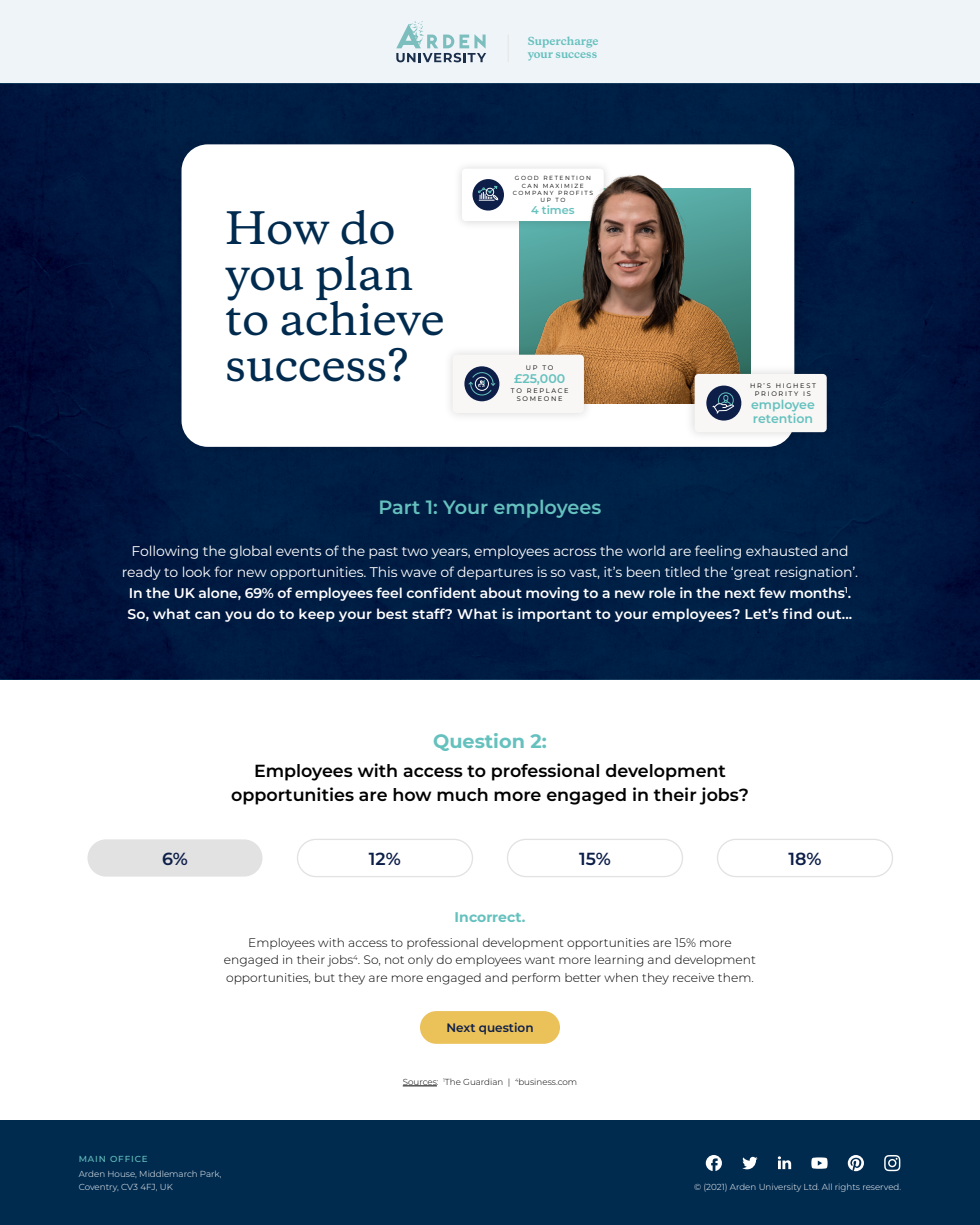
<style>
.page{position:relative;width:980px;height:1225px;background:#fff}
.page>*{position:absolute;margin:0;border:0;box-sizing:border-box;transform-origin:0 0}
.t1{font:500 42px/45.5px "Copernicus";color:#002b4f}
.t2{font:600 19.25px "Montserrat";color:#65c1be}
.t3{font:700 19.25px "Montserrat";color:#65c1be}
.t4{font:600 17.5px/24.5px "Montserrat";color:#000;text-align:center}
.t5{font:600 17.5px "Montserrat";color:#0d1f49}
.t6{font:14px/21px "Montserrat";letter-spacing:-.01em;color:#fff;text-align:center}
.t7{font:700 14px "Montserrat";color:#65c1be}
.t8{font:600 12.51px/14px "Montserrat";color:#65c1be}
.t9{font:300 12.25px/17.5px "Montserrat";color:#000;text-align:center}
.t10{font:600 12.25px "Montserrat";color:#0d1f49}
.t11{font:600 11.29px "Montserrat";color:#65c1be}
.t12{font:700 10.5px/12.2px "Copernicus";color:#65c0bd}
.t13{font:300 8.75px/13.1px "Montserrat";color:#fff}
.t14{font:300 8.75px "Montserrat";color:#000}
.t15{font:500 8.75px "Montserrat";letter-spacing:.1em;color:#65c1be}
.t16{font:6.65px/8px "Montserrat";letter-spacing:.25em;color:#000;text-align:center}
.t17{font:5.95px/7.2px "Montserrat";letter-spacing:.25em;color:#000;text-align:center}
.s1{font-weight:600}
</style>
<div class="page">
<div style="left:0;top:0;width:980px;height:83px;background:#eff4f9"></div>
<div style="left:0;top:1120px;width:980px;height:105px;background:#002b4f"></div>
<img style="left:0;top:83px;width:980px;height:597px">
<svg style="left:884px;top:1155px;width:16px;height:16px"></svg>
<svg style="left:848px;top:1155px;width:16px;height:16px"></svg>
<svg style="left:811px;top:1157px;width:17px;height:12px"></svg>
<svg style="left:778px;top:1156px;width:13px;height:13px"></svg>
<svg style="left:742px;top:1157px;width:16px;height:12px"></svg>
<svg style="left:706px;top:1155px;width:16px;height:16px"></svg>
<div style="left:420px;top:1011px;width:140px;height:33px;background:#ebc15a;border-radius:16px"></div>
<div style="left:87px;top:839px;width:175px;height:38px;background:#e2e2e2;border-radius:19px"></div>
<div style="left:297px;top:839px;width:176px;height:38px;border:1px solid #e2e2e2;border-radius:19px"></div>
<div style="left:717px;top:839px;width:176px;height:38px;border:1px solid #e2e2e2;border-radius:19px"></div>
<div style="left:507px;top:839px;width:176px;height:38px;border:1px solid #e2e2e2;border-radius:19px"></div>
<div style="left:160px;top:123px;width:656px;height:345px;background:#001d43"></div>
<div style="left:182px;top:144px;width:612px;height:303px;background:#fff;border-radius:26px"></div>
<svg style="left:520px;top:188px;width:231px;height:172px"></svg>
<svg style="left:508px;top:35px;width:1px;height:27px"></svg>
<svg style="left:396px;top:21px;width:90px;height:41px"></svg>
<img style="left:459px;top:166px;width:144px;height:67px">
<div style="left:462px;top:169px;width:142px;height:52px;background:#fff;border-radius:4px"></div>
<div style="left:472px;top:179px;width:32px;height:32px;background:#0d1f49;border-radius:50%"></div>
<svg style="left:478px;top:186px;width:21px;height:15px"></svg>
<img style="left:524px;top:169px;width:221px;height:234px">
<img style="left:450px;top:341px;width:148px;height:75px">
<div style="left:453px;top:355px;width:131px;height:58px;background:#f9f7f5;border-radius:4px"></div>
<div style="left:464px;top:366px;width:35px;height:35px;background:#0d1f49;border-radius:50%"></div>
<svg style="left:468px;top:372px;width:28px;height:23px"></svg>
<div style="left:475px;top:377px;width:14px;height:14px;border:1px solid #fff;border-radius:50%"></div>
<img style="left:681px;top:360px;width:159px;height:85px">
<div style="left:695px;top:374px;width:132px;height:58px;background:#f9f7f5;border-radius:4px"></div>
<div style="left:706px;top:386px;width:35px;height:35px;background:#0d1f49;border-radius:50%"></div>
<svg style="left:712px;top:392px;width:22px;height:22px"></svg>
<hr style="left:403px;top:1086px;width:34px;height:1px;background:#000">
<h1 class="t1" style="left:225px;top:202px;width:221px">How do you plan to achieve success?</h1>
<p class="t12" style="left:528px;top:35px;width:72px">Supercharge your success</p>
<p class="t17" style="left:513px;top:175px;width:82px">GOOD RETENTION<br>CAN MAXIMIZE<br>COMPANY PROFITS<br>UP TO</p>
<p class="t11" style="left:531px;top:202px;width:45px">4 times</p>
<p class="t16" style="left:526px;top:364px;width:29px">UP TO</p>
<p class="t8" style="left:514px;top:371px;width:52px">£25,000</p>
<p class="t16" style="left:511px;top:387px;width:59px">TO REPLACE<br>SOMEONE</p>
<p class="t16" style="left:750px;top:381px;width:67px">HR’S HIGHEST<br>PRIORITY IS</p>
<p class="t8" style="left:751px;top:397px;width:65px">employee retention</p>
<h2 class="t2" style="left:379px;top:493px;width:224px">Part 1: Your employees</h2>
<p class="t6" style="left:122px;top:540px;width:738px">Following the global events of the past two years, employees across the world are feeling exhausted and ready to look for new opportunities. This wave of departures is so vast, it’s been titled the ‘great resignation’.<br><span class="s1">In the UK alone, 69% of employees feel confident about moving to a new role in the next few months</span><sup>1</sup><span class="s1">.<br>So, what can you do to keep your best staff? What is important to your employees? Let’s find out...</span></p>
<h2 class="t3" style="left:433px;top:727px;width:115px">Question 2:</h2>
<p class="t4" style="left:231px;top:757px;width:519px">Employees with access to professional development opportunities are how much more engaged in their jobs?</p>
<p class="t5" style="left:162px;top:847px;width:27px">6%</p>
<p class="t5" style="left:369px;top:847px;width:34px">12%</p>
<p class="t5" style="left:579px;top:847px;width:33px">15%</p>
<p class="t5" style="left:789px;top:847px;width:34px">18%</p>
<p class="t7" style="left:455px;top:907px;width:72px">Incorrect.</p>
<p class="t9" style="left:224px;top:933px;width:534px">Employees with access to professional development opportunities are 15% more engaged in their jobs<sup>4</sup>. So, not only do employees want more learning and development opportunities, but they are more engaged and perform better when they receive them.</p>
<p class="t10" style="left:446px;top:1019px;width:89px">Next question</p>
<p class="t15" style="left:79px;top:1152px;width:71px">MAIN OFFICE</p>
<p class="t13" style="left:79px;top:1167px;width:144px">Arden House, Middlemarch Park,<br>Coventry, CV3 4FJ, UK</p>
<p class="t14" style="left:403px;top:1076px;width:176px">Sources: <sup>1</sup>The Guardian | <sup>4</sup>business.com</p>
<p class="t13" style="left:694px;top:1180px;width:209px">© (2021) Arden University Ltd. All rights reserved.</p>
</div>
